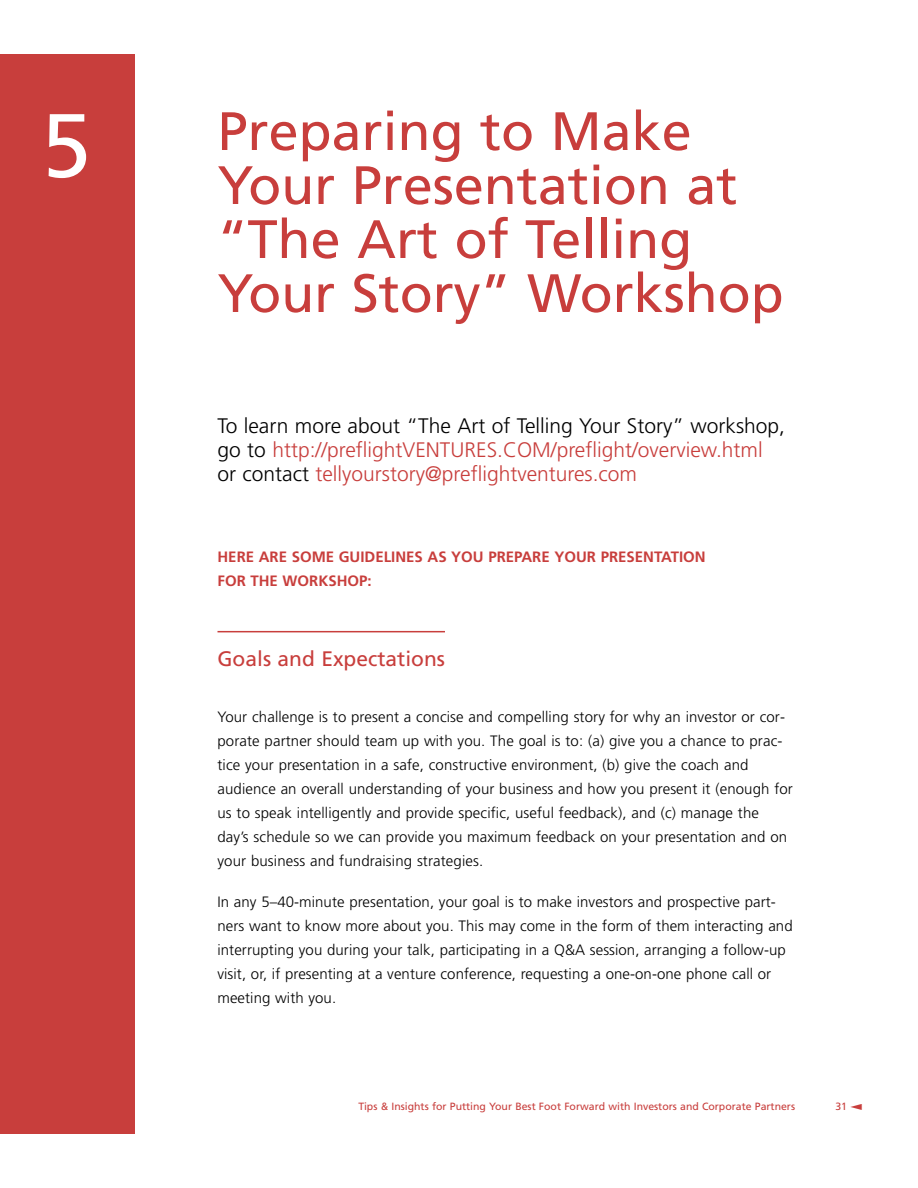
<style>
.page{position:relative;width:918px;height:1188px;background:#fff}
.page>*{position:absolute;margin:0;border:0;box-sizing:border-box;transform-origin:0 0}
.t1{font:90px "Frutiger";color:#fff}
.t2{font:54px/54px "Frutiger";color:#c83e3c}
.t3{font:300 21px/24px "Frutiger";color:#c83e3c}
.t4{font:21px "Frutiger";color:#c83e3c}
.t5{font:300 15px/24px "Frutiger";letter-spacing:.01em;color:#000}
.t6{font:700 15px/24px "Frutiger";color:#c83e3c}
.t7{font:10.5px "Frutiger";color:#c83e3c}
.s1{color:#000}
</style>
<div class="page">
<hr style="left:218px;top:631px;width:227px;height:1px;background:#c83e3c">
<div style="left:0;top:54px;width:135px;height:1080px;background:#c83e3c"></div>
<h1 class="t1" style="left:41px;top:110px;width:52px">5</h1>
<h2 class="t2" style="left:218px;top:108px;width:568px">Preparing to Make<br>Your Presentation at “The Art of Telling<br>Your Story” Workshop</h2>
<h3 class="t3" style="left:218px;top:416px;width:569px"><span class="s1">To learn more about “The Art of Telling Your Story” workshop, go to</span> http://preflightVENTURES.COM/preflight/overview.html <span class="s1">or contact</span> tellyourstory@preflightventures.com</h3>
<p class="t6" style="left:218px;top:546px;width:490px">HERE ARE SOME GUIDELINES AS YOU PREPARE YOUR PRESENTATION<br>FOR THE WORKSHOP:</p>
<h3 class="t4" style="left:218px;top:650px;width:229px">Goals and Expectations</h3>
<p class="t5" style="left:218px;top:706px;width:577px">Your challenge is to present a concise and compelling story for why an investor or cor&shy;porate partner should team up with you. The goal is to: (a) give you a chance to prac&shy;tice your presentation in a safe, constructive environment, (b) give the coach and audience an overall understanding of your business and how you present it (enough for us to speak intelligently and provide specific, useful feedback), and (c) manage the day’s schedule so we can provide you maximum feedback on your presentation and on your business and fundraising strategies.</p>
<p class="t5" style="left:218px;top:891px;width:577px">In any 5–40-minute presentation, your goal is to make investors and prospective part&shy;ners want to know more about you. This may come in the form of them interacting and interrupting you during your talk, participating in a Q&amp;A session, arranging a follow-up visit, or, if presenting at a venture conference, requesting a one-on-one phone call or meeting with you.</p>
<p class="t7" style="left:359px;top:1102px;width:438px">Tips &amp; Insights for Putting Your Best Foot Forward with Investors and Corporate Partners</p>
<p class="t7" style="left:835px;top:1102px;width:13px">31</p>
</div>
